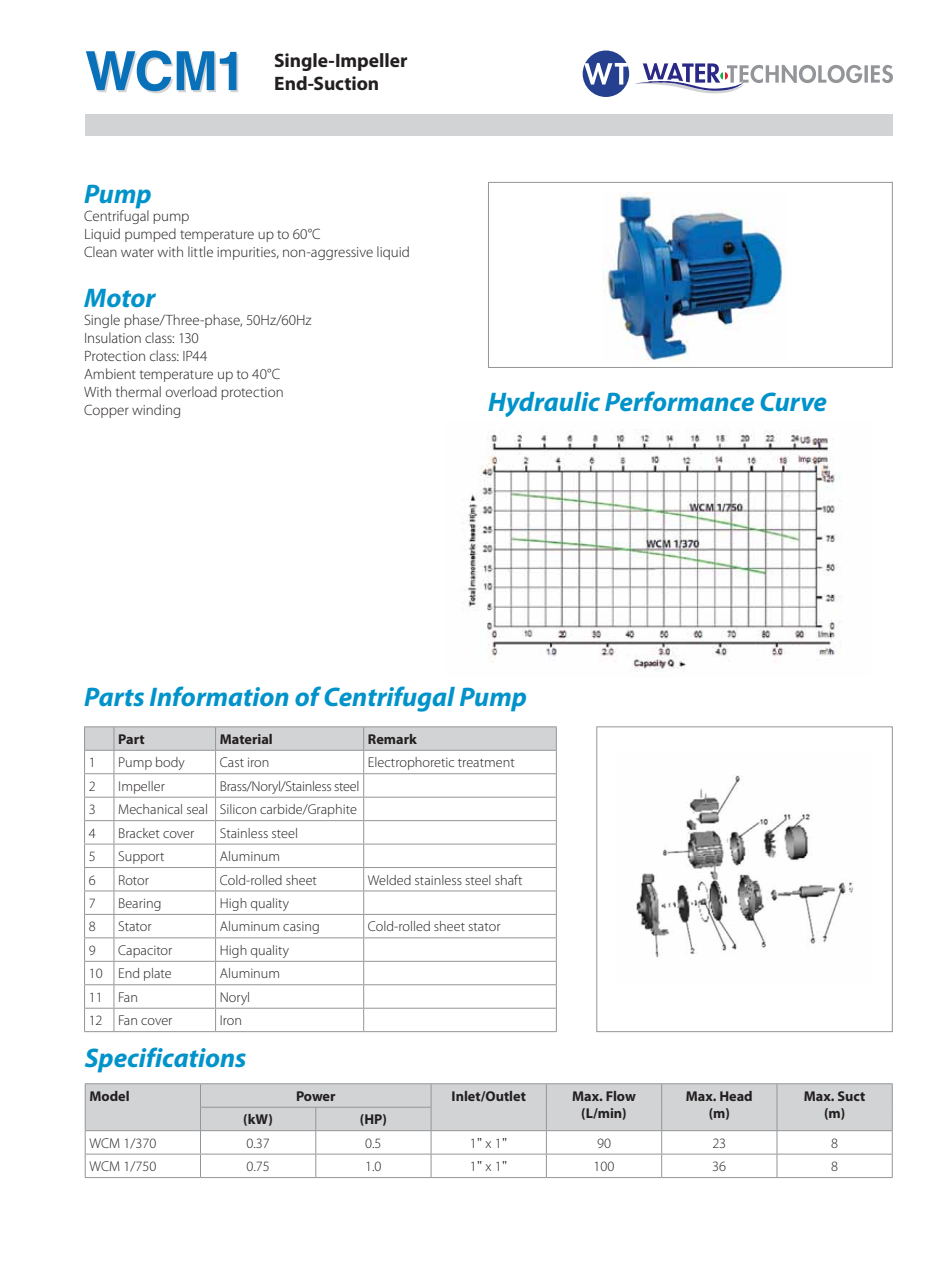
<style>
.page{position:relative;width:944px;height:1263px;background:#fff}
.page>*{position:absolute;margin:0;border:0;box-sizing:border-box;transform-origin:0 0}
.t1{font:700 54px "Helvetica";color:#0871b9}
.t2{font:italic 700 27px "Myriad Pro";color:#0093ca}
.t3{font:700 19.5px/23.4px "Myriad Pro";letter-spacing:-.005em;color:#231f20}
.t4{font:300 15px/18px "Myriad Pro";letter-spacing:-.005em;color:#231f20}
.t5{font:300 14.25px "Myriad Pro";color:#231f20}
.t6{font:700 14.25px/17.1px "Myriad Pro";color:#231f20;text-align:center}
.t7{font:300 14.25px "Myriad Pro";letter-spacing:-.02em;color:#231f20}
.s1{font-family:"Adobe Garamond Pro";font-weight:400}
</style>
<div class="page">
<div style="left:583px;top:50px;width:46px;height:47px;background:#25408f;border-radius:50%"></div>
<svg style="left:584px;top:63px;width:44px;height:22px"></svg>
<svg style="left:635px;top:63px;width:258px;height:30px"></svg>
<div style="left:85px;top:114px;width:808px;height:22px;background:#d1d3d4"></div>
<hr style="left:84px;top:726px;width:30px;height:1px;background:#939598">
<hr style="left:114px;top:726px;width:102px;height:1px;background:#939598">
<hr style="left:216px;top:726px;width:148px;height:1px;background:#939598">
<hr style="left:364px;top:726px;width:193px;height:1px;background:#939598">
<svg style="left:84px;top:727px;width:473px;height:304px"></svg>
<hr style="left:84px;top:1031px;width:30px;height:1px;background:#939598">
<hr style="left:114px;top:1031px;width:102px;height:1px;background:#939598">
<hr style="left:216px;top:1031px;width:148px;height:1px;background:#939598">
<hr style="left:364px;top:1031px;width:193px;height:1px;background:#939598">
<hr style="left:85px;top:1083px;width:115px;height:1px;background:#939598">
<hr style="left:200px;top:1083px;width:116px;height:1px;background:#939598">
<hr style="left:316px;top:1083px;width:115px;height:1px;background:#939598">
<hr style="left:431px;top:1083px;width:115px;height:1px;background:#939598">
<hr style="left:546px;top:1083px;width:116px;height:1px;background:#939598">
<hr style="left:662px;top:1083px;width:115px;height:1px;background:#939598">
<hr style="left:777px;top:1083px;width:116px;height:1px;background:#939598">
<svg style="left:85px;top:1084px;width:808px;height:93px"></svg>
<hr style="left:85px;top:1177px;width:115px;height:1px;background:#939598">
<hr style="left:200px;top:1177px;width:116px;height:1px;background:#939598">
<hr style="left:316px;top:1177px;width:115px;height:1px;background:#939598">
<hr style="left:431px;top:1177px;width:115px;height:1px;background:#939598">
<hr style="left:546px;top:1177px;width:116px;height:1px;background:#939598">
<hr style="left:662px;top:1177px;width:115px;height:1px;background:#939598">
<hr style="left:777px;top:1177px;width:116px;height:1px;background:#939598">
<img style="left:603px;top:193px;width:183px;height:168px">
<div style="left:488px;top:182px;width:405px;height:186px;border:1px solid #939598"></div>
<img style="left:467px;top:430px;width:375px;height:242px">
<img style="left:636px;top:775px;width:218px;height:183px">
<div style="left:596px;top:726px;width:297px;height:306px;border:1px solid #939598"></div>
<h1 class="t1" style="left:85px;top:28px;width:162px">WCM1</h1>
<h3 class="t3" style="left:274px;top:48px;width:135px">Single-Impeller<br>End-Suction</h3>
<h2 class="t2" style="left:84px;top:176px;width:69px">Pump</h2>
<p class="t4" style="left:84px;top:206px;width:327px">Centrifugal pump<br>Liquid pumped temperature up to 60°C<br>Clean water with little impurities, non-aggressive liquid</p>
<h2 class="t2" style="left:84px;top:280px;width:73px">Motor</h2>
<p class="t4" style="left:84px;top:311px;width:229px">Single phase/Three-phase, 50Hz/60Hz<br>Insulation class: 130<br>Protection class: IP44<br>Ambient temperature up to 40°C<br>With thermal overload protection<br>Copper winding</p>
<h2 class="t2" style="left:488px;top:384px;width:340px">Hydraulic Performance Curve</h2>
<h2 class="t2" style="left:84px;top:680px;width:444px">Parts Information of Centrifugal Pump</h2>
<p class="t6" style="left:118px;top:730px;width:28px">Part</p>
<p class="t6" style="left:220px;top:730px;width:54px">Material</p>
<p class="t6" style="left:368px;top:730px;width:50px">Remark</p>
<p class="t5" style="left:89px;top:754px;width:8px">1</p>
<p class="t5" style="left:118px;top:754px;width:68px">Pump body</p>
<p class="t5" style="left:220px;top:754px;width:51px">Cast iron</p>
<p class="t5" style="left:368px;top:754px;width:148px">Electrophoretic treatment</p>
<p class="t5" style="left:89px;top:777px;width:8px">2</p>
<p class="t5" style="left:118px;top:777px;width:48px">Impeller</p>
<p class="t7" style="left:220px;top:777px;width:141px">Brass/Noryl/Stainless steel</p>
<p class="t5" style="left:89px;top:801px;width:8px">3</p>
<p class="t5" style="left:118px;top:801px;width:240px">Mechanical seal Silicon carbide/Graphite</p>
<p class="t5" style="left:89px;top:824px;width:8px">4</p>
<p class="t5" style="left:118px;top:824px;width:78px">Bracket cover</p>
<p class="t5" style="left:220px;top:824px;width:80px">Stainless steel</p>
<p class="t5" style="left:89px;top:848px;width:8px">5</p>
<p class="t5" style="left:118px;top:848px;width:48px">Support</p>
<p class="t5" style="left:220px;top:848px;width:62px">Aluminum</p>
<p class="t5" style="left:89px;top:871px;width:8px">6</p>
<p class="t5" style="left:118px;top:871px;width:32px">Rotor</p>
<p class="t5" style="left:220px;top:871px;width:99px">Cold-rolled sheet</p>
<p class="t5" style="left:368px;top:871px;width:156px">Welded stainless steel shaft</p>
<p class="t5" style="left:89px;top:895px;width:8px">7</p>
<p class="t5" style="left:118px;top:895px;width:45px">Bearing</p>
<p class="t5" style="left:220px;top:895px;width:71px">High quality</p>
<p class="t5" style="left:89px;top:918px;width:8px">8</p>
<p class="t5" style="left:118px;top:918px;width:35px">Stator</p>
<p class="t5" style="left:220px;top:918px;width:102px">Aluminum casing</p>
<p class="t5" style="left:368px;top:918px;width:134px">Cold-rolled sheet stator</p>
<p class="t5" style="left:89px;top:941px;width:8px">9</p>
<p class="t5" style="left:118px;top:941px;width:56px">Capacitor</p>
<p class="t5" style="left:220px;top:941px;width:71px">High quality</p>
<p class="t5" style="left:89px;top:965px;width:85px">10 End plate</p>
<p class="t5" style="left:220px;top:965px;width:62px">Aluminum</p>
<p class="t5" style="left:89px;top:988px;width:51px">11 Fan</p>
<p class="t5" style="left:220px;top:988px;width:32px">Noryl</p>
<p class="t5" style="left:89px;top:1012px;width:85px">12 Fan cover</p>
<p class="t5" style="left:220px;top:1012px;width:24px">Iron</p>
<h2 class="t2" style="left:85px;top:1040px;width:163px">Specifications</h2>
<p class="t6" style="left:89px;top:1087px;width:42px">Model</p>
<p class="t6" style="left:296px;top:1087px;width:41px">Power</p>
<p class="t6" style="left:452px;top:1087px;width:76px">Inlet/Outlet</p>
<p class="t6" style="left:572px;top:1087px;width:65px">Max. Flow (L/min)</p>
<p class="t6" style="left:686px;top:1087px;width:68px">Max. Head (m)</p>
<p class="t6" style="left:804px;top:1087px;width:63px">Max. Suct (m)</p>
<p class="t6" style="left:243px;top:1110px;width:31px">(kW)</p>
<p class="t6" style="left:360px;top:1110px;width:28px">(HP)</p>
<p class="t5" style="left:89px;top:1134px;width:68px">WCM 1/370</p>
<p class="t5" style="left:246px;top:1134px;width:25px">0.37</p>
<p class="t5" style="left:365px;top:1134px;width:18px">0.5</p>
<p class="t5" style="left:470px;top:1134px;width:39px">1<span class="s1">"</span> x 1<span class="s1">"</span></p>
<p class="t5" style="left:597px;top:1134px;width:15px">90</p>
<p class="t5" style="left:712px;top:1134px;width:15px">23</p>
<p class="t5" style="left:831px;top:1134px;width:8px">8</p>
<p class="t5" style="left:89px;top:1158px;width:68px">WCM 1/750</p>
<p class="t5" style="left:246px;top:1158px;width:25px">0.75</p>
<p class="t5" style="left:365px;top:1158px;width:18px">1.0</p>
<p class="t5" style="left:470px;top:1158px;width:39px">1<span class="s1">"</span> x 1<span class="s1">"</span></p>
<p class="t5" style="left:594px;top:1158px;width:22px">100</p>
<p class="t5" style="left:712px;top:1158px;width:15px">36</p>
<p class="t5" style="left:831px;top:1158px;width:8px">8</p>
</div>
